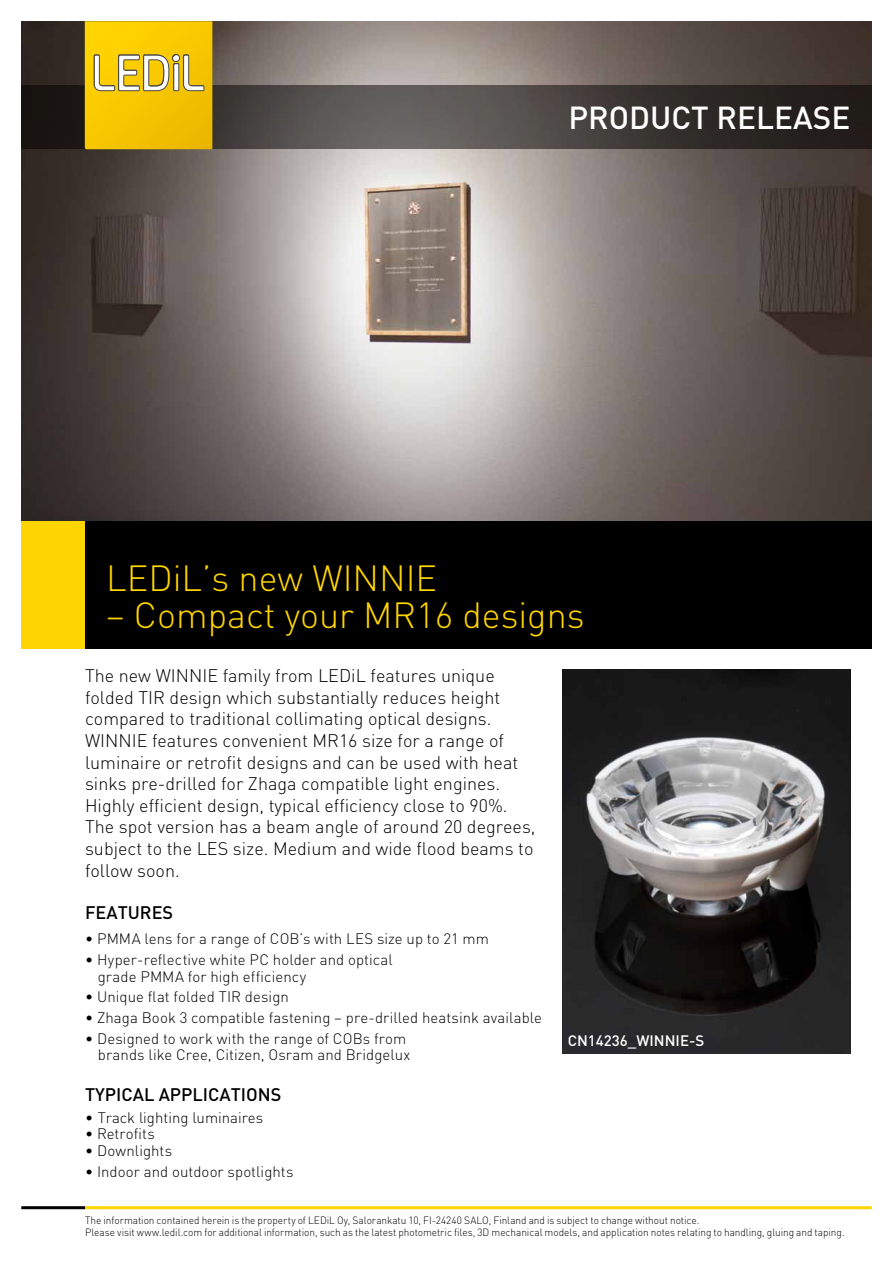
<style>
.page{position:relative;width:893px;height:1263px;background:#fff}
.page>*{position:absolute;margin:0;border:0;box-sizing:border-box;transform-origin:0 0}
.t1{font:300 36px "DIN";color:#ffd500}
.t2{font:500 31.5px "DIN";color:#fff}
.t3{font:300 18px/21.6px "DIN";color:#000}
.t4{font:500 18px "DIN";color:#000}
.t5{font:300 15px/16.5px "DIN";letter-spacing:.005em;color:#000}
.t6{font:500 15px "DIN";color:#fff}
.t7{font:300 10.5px/12px "DIN";letter-spacing:-.005em;color:#000;scale:.96 1}
</style>
<div class="page">
<hr style="left:85px;top:1206px;width:787px;height:3px;background:#ffd500">
<hr style="left:21px;top:1206px;width:64px;height:3px;background:#000">
<img style="left:21px;top:21px;width:851px;height:500px">
<img style="left:562px;top:669px;width:288px;height:385px">
<div style="left:21px;top:521px;width:851px;height:127px;background:#000"></div>
<div style="left:21px;top:521px;width:64px;height:127px;background:#ffd500"></div>
<svg style="left:21px;top:85px;width:851px;height:64px;background:#413d3a"></svg>
<svg style="left:85px;top:21px;width:127px;height:128px;background:#efc515"></svg>
<h2 class="t2" style="left:568px;top:97px;width:283px">PRODUCT RELEASE</h2>
<h1 class="t1" style="left:106px;top:555px;width:332px">LEDiL’s new WINNIE</h1>
<h1 class="t1" style="left:106px;top:593px;width:480px">– Compact your MR16 designs</h1>
<p class="t3" style="left:85px;top:665px;width:452px">The new WINNIE family from LEDiL features unique folded TIR design which substantially reduces height compared to traditional collimating optical designs.<br>WINNIE features convenient MR16 size for a range of luminaire or retrofit designs and can be used with heat sinks pre-drilled for Zhaga compatible light engines.<br>Highly efficient design, typical efficiency close to 90%.<br>The spot version has a beam angle of around 20 degrees, subject to the LES size. Medium and wide flood beams to follow soon.</p>
<p class="t4" style="left:85px;top:901px;width:90px">FEATURES</p>
<p class="t5" style="left:85px;top:930px;width:405px">• PMMA lens for a range of COB’s with LES size up to 21 mm</p>
<p class="t5" style="left:98px;top:951px;width:296px;text-indent:-13px">• Hyper-reflective white PC holder and optical grade PMMA for high efficiency</p>
<p class="t5" style="left:85px;top:988px;width:205px">• Unique flat folded TIR design</p>
<p class="t5" style="left:85px;top:1009px;width:459px">• Zhaga Book 3 compatible fastening – pre-drilled heatsink available</p>
<p class="t5" style="left:85px;top:1030px;width:327px;text-align:right">• Designed to work with the range of COBs from brands like Cree, Citizen, Osram and Bridgelux</p>
<p class="t4" style="left:85px;top:1082px;width:198px">TYPICAL APPLICATIONS</p>
<p class="t5" style="left:85px;top:1109px;width:180px">• Track lighting luminaires</p>
<p class="t5" style="left:85px;top:1125px;width:71px">• Retrofits</p>
<p class="t5" style="left:85px;top:1142px;width:89px">• Downlights</p>
<p class="t5" style="left:85px;top:1163px;width:210px">• Indoor and outdoor spotlights</p>
<p class="t6" style="left:568px;top:1031px;width:138px">CN14236_WINNIE-S</p>
<p class="t7" style="left:85px;top:1214px;width:793px">The information contained herein is the property of LEDiL Oy, Salorankatu 10, FI-24240 SALO, Finland and is subject to change without notice.<br>Please visit www.ledil.com for additional information, such as the latest photometric files, 3D mechanical models, and application notes relating to handling, gluing and taping.</p>
</div>
